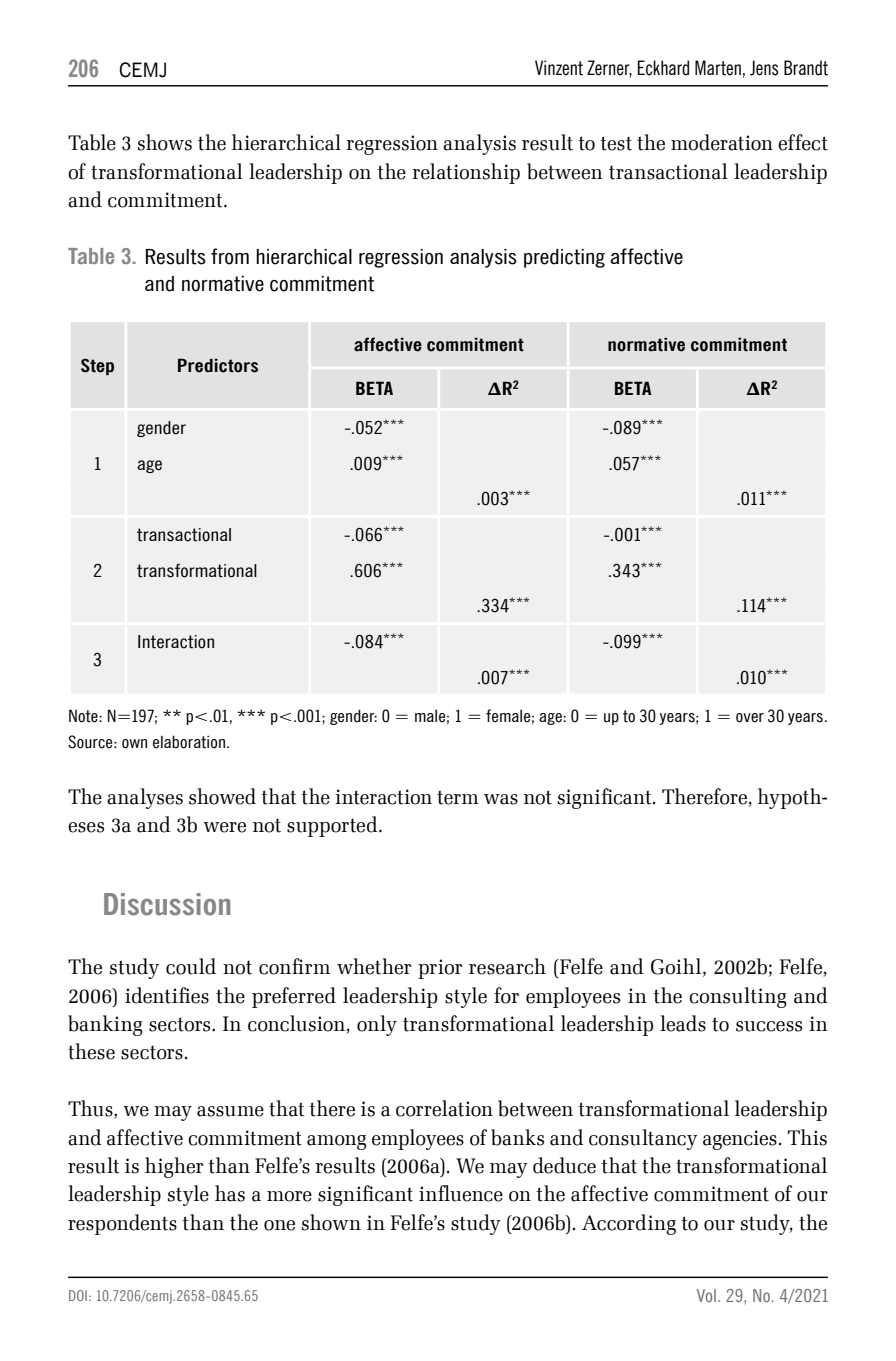
<style>
.page{position:relative;width:896px;height:1361px;background:#fff}
.page>*{position:absolute;margin:0;border:0;box-sizing:border-box;transform-origin:0 0}
.t1{font:700 30px "News Goth Cn EU";letter-spacing:-.005em;color:#87888a;scale:1.15 1}
.t2{font:21px/28.4px "Zapf Ellipt EU";color:#000;text-align:justify;scale:.95 1}
.t3{font:21px/28.4px "Zapf Ellipt EU";color:#000;scale:.94 1}
.t4{font:21px/27px "News Goth Cn EU";color:#000;scale:1.2 1}
.t5{font:20px "News Goth Cn EU";color:#000}
.t6{font:20px "News Goth EU";color:#000}
.t7{font:18px "News Goth Cn EU";letter-spacing:.01em;color:#000;scale:1.2 1}
.t8{font:700 18px "News Goth Cn EU";letter-spacing:.01em;color:#000;scale:1.2 1}
.t9{font:18px "News Goth Cn EU";letter-spacing:.005em;color:#707172;scale:1.15 1}
.t10{font:700 18px "Cambria";color:#000;scale:1.2 1}
.t11{font:17px/25.6px "News Goth Cn EU";letter-spacing:.01em;color:#000;scale:1.15 1}
.t12{font:15px "News Goth Cn EU";letter-spacing:.015em;color:#707172;scale:1.1 1}
.s1{font-family:"News Goth Cn EU";font-weight:700;font-size:24px;color:#87888a}
.s2{font-weight:700;font-size:22px;color:#87888a}
.s3{font-family:"News Goth Cn EU"}
</style>
<div class="page">
<hr style="left:68px;top:1276px;width:760px;height:2px;background:#000">
<hr style="left:68px;top:85px;width:760px;height:1px;background:#000">
<div style="left:71px;top:322px;width:754px;height:86px;background:#e1e2e3"></div>
<div style="left:71px;top:411px;width:754px;height:282px;background:#f0f0f1"></div>
<hr style="left:567px;top:322px;width:2px;height:44px;background:#fff">
<hr style="left:308px;top:366px;width:131px;height:3px;background:#fff">
<hr style="left:439px;top:366px;width:129px;height:3px;background:#fff">
<hr style="left:437px;top:369px;width:3px;height:39px;background:#fff">
<hr style="left:568px;top:366px;width:129px;height:3px;background:#fff">
<hr style="left:567px;top:369px;width:2px;height:39px;background:#fff">
<hr style="left:697px;top:366px;width:131px;height:3px;background:#fff">
<hr style="left:696px;top:369px;width:3px;height:39px;background:#fff">
<hr style="left:308px;top:411px;width:3px;height:34px;background:#fff">
<hr style="left:437px;top:411px;width:3px;height:34px;background:#fff">
<hr style="left:567px;top:411px;width:2px;height:34px;background:#fff">
<hr style="left:696px;top:411px;width:3px;height:34px;background:#fff">
<hr style="left:308px;top:445px;width:3px;height:36px;background:#fff">
<hr style="left:437px;top:445px;width:3px;height:36px;background:#fff">
<hr style="left:567px;top:445px;width:2px;height:36px;background:#fff">
<hr style="left:696px;top:445px;width:3px;height:36px;background:#fff">
<hr style="left:308px;top:481px;width:3px;height:34px;background:#fff">
<hr style="left:437px;top:481px;width:3px;height:34px;background:#fff">
<hr style="left:567px;top:481px;width:2px;height:34px;background:#fff">
<hr style="left:696px;top:481px;width:3px;height:34px;background:#fff">
<hr style="left:126px;top:515px;width:184px;height:3px;background:#fff">
<hr style="left:310px;top:515px;width:129px;height:3px;background:#fff">
<hr style="left:308px;top:518px;width:3px;height:34px;background:#fff">
<hr style="left:439px;top:515px;width:129px;height:3px;background:#fff">
<hr style="left:437px;top:518px;width:3px;height:34px;background:#fff">
<hr style="left:568px;top:515px;width:129px;height:3px;background:#fff">
<hr style="left:567px;top:518px;width:2px;height:34px;background:#fff">
<hr style="left:697px;top:515px;width:131px;height:3px;background:#fff">
<hr style="left:696px;top:518px;width:3px;height:34px;background:#fff">
<hr style="left:308px;top:552px;width:3px;height:36px;background:#fff">
<hr style="left:437px;top:552px;width:3px;height:36px;background:#fff">
<hr style="left:567px;top:552px;width:2px;height:36px;background:#fff">
<hr style="left:696px;top:552px;width:3px;height:36px;background:#fff">
<hr style="left:308px;top:588px;width:3px;height:34px;background:#fff">
<hr style="left:437px;top:588px;width:3px;height:34px;background:#fff">
<hr style="left:567px;top:588px;width:2px;height:34px;background:#fff">
<hr style="left:696px;top:588px;width:3px;height:34px;background:#fff">
<hr style="left:126px;top:622px;width:184px;height:3px;background:#fff">
<hr style="left:310px;top:622px;width:129px;height:3px;background:#fff">
<hr style="left:308px;top:625px;width:3px;height:34px;background:#fff">
<hr style="left:439px;top:622px;width:129px;height:3px;background:#fff">
<hr style="left:437px;top:625px;width:3px;height:34px;background:#fff">
<hr style="left:568px;top:622px;width:129px;height:3px;background:#fff">
<hr style="left:567px;top:625px;width:2px;height:34px;background:#fff">
<hr style="left:697px;top:622px;width:131px;height:3px;background:#fff">
<hr style="left:696px;top:625px;width:3px;height:34px;background:#fff">
<hr style="left:308px;top:659px;width:3px;height:34px;background:#fff">
<hr style="left:437px;top:659px;width:3px;height:34px;background:#fff">
<hr style="left:567px;top:659px;width:2px;height:34px;background:#fff">
<hr style="left:696px;top:659px;width:3px;height:34px;background:#fff">
<hr style="left:124px;top:322px;width:3px;height:46px;background:#fff">
<hr style="left:308px;top:322px;width:3px;height:44px;background:#fff">
<hr style="left:124px;top:368px;width:3px;height:40px;background:#fff">
<hr style="left:308px;top:369px;width:3px;height:39px;background:#fff">
<hr style="left:124px;top:411px;width:3px;height:34px;background:#fff">
<hr style="left:124px;top:445px;width:3px;height:36px;background:#fff">
<hr style="left:124px;top:481px;width:3px;height:34px;background:#fff">
<hr style="left:68px;top:515px;width:58px;height:3px;background:#fff">
<hr style="left:124px;top:518px;width:3px;height:34px;background:#fff">
<hr style="left:124px;top:552px;width:3px;height:36px;background:#fff">
<hr style="left:124px;top:588px;width:3px;height:34px;background:#fff">
<hr style="left:68px;top:622px;width:58px;height:3px;background:#fff">
<hr style="left:124px;top:625px;width:3px;height:34px;background:#fff">
<hr style="left:124px;top:659px;width:3px;height:34px;background:#fff">
<p class="t6" style="left:68px;top:58px;width:101px"><span class="s1">206</span> CEMJ</p>
<p class="t5" style="left:535px;top:56px;width:294px">Vinzent Zerner, Eckhard Marten, Jens Brandt</p>
<p class="t2" style="left:68px;top:129px;width:801px">Table 3 shows the hierarchical regression analysis result to test the moderation effect of transformational leadership on the relationship between transactional leadership and commitment.</p>
<p class="t4" style="left:145px;top:243px;width:450px;text-indent:-77px"><span class="s2">Table 3.</span> Results from hierarchical regression analysis predicting affective and normative commitment</p>
<p class="t8" style="left:80px;top:354px;width:30px">Step</p>
<p class="t8" style="left:177px;top:354px;width:70px">Predictors</p>
<p class="t8" style="left:354px;top:333px;width:143px">affective commitment</p>
<p class="t8" style="left:607px;top:333px;width:151px">normative commitment</p>
<p class="t8" style="left:355px;top:378px;width:33px">BETA</p>
<p class="t10" style="left:488px;top:376px;width:27px">Δ<span class="s3">R</span><sup>2</sup></p>
<p class="t8" style="left:614px;top:378px;width:33px">BETA</p>
<p class="t10" style="left:746px;top:376px;width:27px">Δ<span class="s3">R</span><sup>2</sup></p>
<p class="t7" style="left:93px;top:452px;width:9px">1</p>
<p class="t7" style="left:93px;top:559px;width:9px">2</p>
<p class="t7" style="left:137px;top:416px;width:42px">gender</p>
<p class="t7" style="left:344px;top:416px;width:52px">-.052<sup>***</sup></p>
<p class="t7" style="left:602px;top:416px;width:52px">-.089<sup>***</sup></p>
<p class="t7" style="left:137px;top:452px;width:23px">age</p>
<p class="t7" style="left:349px;top:452px;width:47px">.009<sup>***</sup></p>
<p class="t7" style="left:608px;top:452px;width:46px">.057<sup>***</sup></p>
<p class="t7" style="left:476px;top:488px;width:47px">.003<sup>***</sup></p>
<p class="t7" style="left:736px;top:488px;width:44px">.011<sup>***</sup></p>
<p class="t7" style="left:137px;top:523px;width:81px">transactional</p>
<p class="t7" style="left:344px;top:523px;width:52px">-.066<sup>***</sup></p>
<p class="t7" style="left:603px;top:523px;width:51px">-.001<sup>***</sup></p>
<p class="t7" style="left:137px;top:559px;width:102px">transformational</p>
<p class="t7" style="left:349px;top:559px;width:46px">.606<sup>***</sup></p>
<p class="t7" style="left:608px;top:559px;width:47px">.343<sup>***</sup></p>
<p class="t7" style="left:476px;top:595px;width:46px">.334<sup>***</sup></p>
<p class="t7" style="left:736px;top:595px;width:44px">.114<sup>***</sup></p>
<p class="t7" style="left:137px;top:631px;width:67px">Interaction</p>
<p class="t7" style="left:344px;top:631px;width:52px">-.084<sup>***</sup></p>
<p class="t7" style="left:602px;top:630px;width:52px">-.099<sup>***</sup></p>
<p class="t7" style="left:477px;top:666px;width:46px">.007<sup>***</sup></p>
<p class="t7" style="left:735px;top:666px;width:45px">.010<sup>***</sup></p>
<p class="t11" style="left:68px;top:703px;width:662px">Note: N=197; ** p&lt;.01, *** p&lt;.001; gender: 0 = male; 1 = female; age: 0 = up to 30 years; 1 = over 30 years.<br>Source: own elaboration.</p>
<p class="t3" style="left:68px;top:783px;width:810px">The analyses showed that the interaction term was not significant. Therefore, hypoth&shy;eses 3a and 3b were not supported.</p>
<p class="t7" style="left:93px;top:648px;width:9px">3</p>
<h1 class="t1" style="left:102px;top:886px;width:115px">Discussion</h1>
<p class="t2" style="left:68px;top:953px;width:801px">The study could not confirm whether prior research (Felfe and Goihl, 2002b; Felfe, 2006) identifies the preferred leadership style for employees in the consulting and banking sectors. In conclusion, only transformational leadership leads to success in these sectors.</p>
<p class="t2" style="left:68px;top:1095px;width:801px">Thus, we may assume that there is a correlation between transformational leadership and affective commitment among employees of banks and consultancy agencies. This result is higher than Felfe’s results (2006a). We may deduce that the transformational leadership style has a more significant influence on the affective commitment of our respondents than the one shown in Felfe’s study (2006b). According to our study, the</p>
<p class="t12" style="left:68px;top:1286px;width:174px">DOI: 10.7206/cemj.2658-0845.65</p>
<p class="t9" style="left:697px;top:1285px;width:117px">Vol. 29, No. 4/2021</p>
</div>
